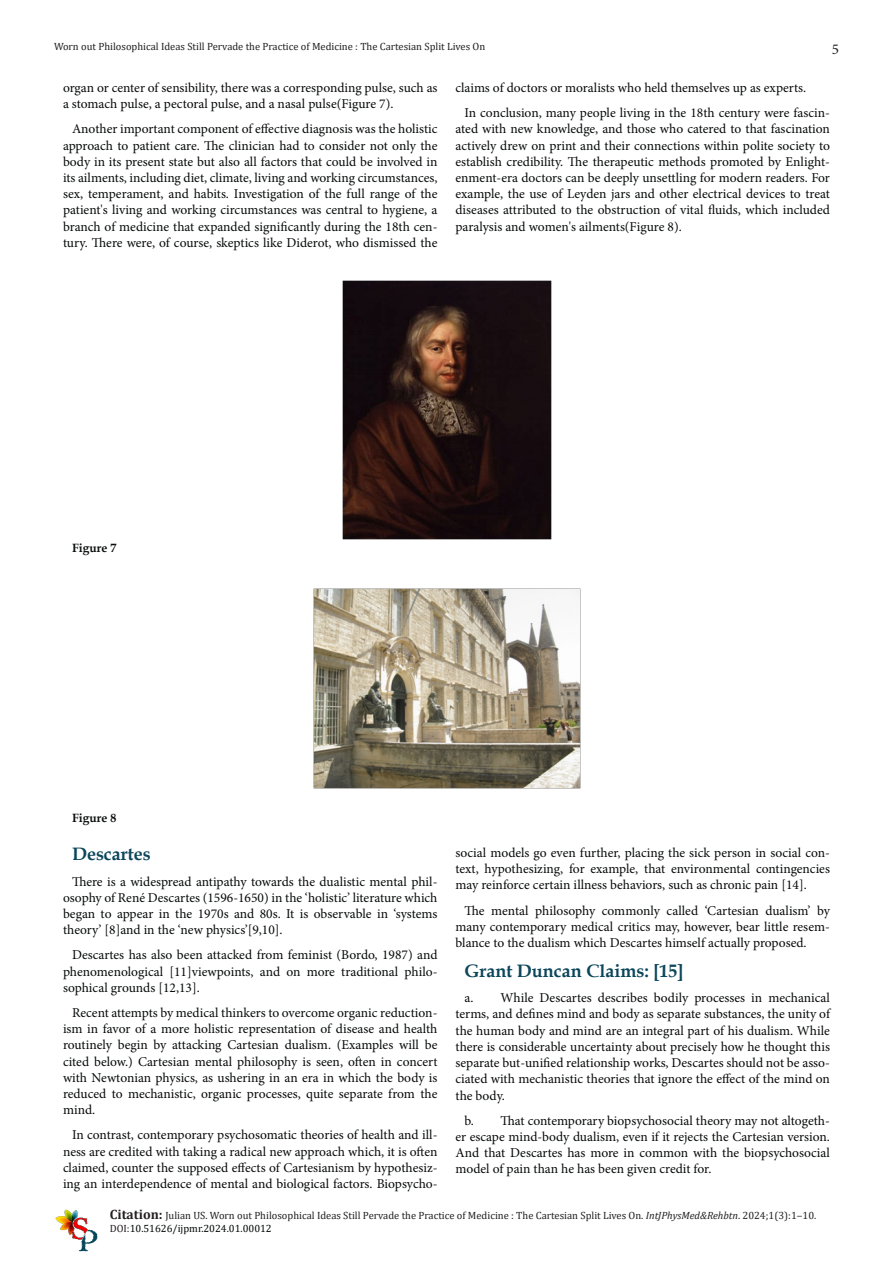
<style>
.page{position:relative;width:893px;height:1263px;background:#fff}
.page>*{position:absolute;margin:0;border:0;box-sizing:border-box;transform-origin:0 0}
.t1{font:700 18px "Book Antiqua";color:#0c465a}
.t2{font:15px "Minion Pro";color:#231f20}
.t3{font:13.5px/16.2px "Minion Pro";color:#070a09;text-align:justify}
.t4{font:700 12px "Book Antiqua";color:#0a0d0d}
.t5{font:10.5px/12.6px "Cambria";color:#231f20}
.s1{font-weight:700;font-size:13.5px}
.s2{font-style:italic}
.s3{color:#050808}
</style>
<div class="page">
<img style="left:55px;top:1209px;width:43px;height:43px">
<img style="left:342px;top:281px;width:209px;height:258px">
<img style="left:313px;top:589px;width:267px;height:199px">
<p class="t5" style="left:54px;top:40px;width:433px">Worn out Philosophical Ideas Still Pervade the Practice of Medicine : The Cartesian Split Lives On</p>
<p class="t3" style="left:63px;top:80px;width:376px">organ or center of sensibility, there was a corresponding pulse, such as a stomach pulse, a pectoral pulse, and a nasal pulse(Figure 7).</p>
<p class="t3" style="left:63px;top:121px;width:376px;text-indent:9px">Another important component of effective diagnosis was the holistic approach to patient care. The clinician had to consider not only the body in its present state but also all factors that could be involved in its ailments, including diet, climate, living and working circumstances, sex, temperament, and habits. Investigation of the full range of the patient's living and working circumstances was central to hygiene, a branch of medicine that expanded significantly during the 18th cen&shy;tury. There were, of course, skeptics like Diderot, who dismissed the</p>
<p class="t2" style="left:832px;top:39px;width:9px">5</p>
<p class="t3" style="left:455px;top:80px;width:352px">claims of doctors or moralists who held themselves up as experts.</p>
<p class="t3" style="left:455px;top:105px;width:376px;text-indent:9px">In conclusion, many people living in the 18th century were fascin&shy;ated with new knowledge, and those who catered to that fascination actively drew on print and their connections within polite society to establish credibility. The therapeutic methods promoted by Enlight&shy;enment-era doctors can be deeply unsettling for modern readers. For example, the use of Leyden jars and other electrical devices to treat diseases attributed to the obstruction of vital fluids, which included paralysis and women's ailments(Figure 8).</p>
<p class="t4" style="left:72px;top:540px;width:46px">Figure 7</p>
<p class="t4" style="left:72px;top:810px;width:46px">Figure 8</p>
<p class="t1" style="left:72px;top:842px;width:80px">Descartes</p>
<p class="t3" style="left:63px;top:873px;width:376px;text-indent:9px">There is a widespread antipathy towards the dualistic mental phil&shy;osophy of René Descartes (1596-1650) in the ‘holistic’ literature which began to appear in the 1970s and 80s. It is observable in ‘systems theory’ [8]and in the ‘new physics’[9,10].</p>
<p class="t3" style="left:63px;top:947px;width:376px;text-indent:9px">Descartes has also been attacked from feminist (Bordo, 1987) and phenomenological [11]viewpoints, and on more traditional philo&shy;sophical grounds [12,13].</p>
<p class="t3" style="left:63px;top:1004px;width:376px;text-indent:9px">Recent attempts by medical thinkers to overcome organic reduction&shy;ism in favor of a more holistic representation of disease and health routinely begin by attacking Cartesian dualism. (Examples will be cited below.) Cartesian mental philosophy is seen, often in concert with Newtonian physics, as ushering in an era in which the body is reduced to mechanistic, organic processes, quite separate from the mind.</p>
<p class="t3" style="left:63px;top:1127px;width:376px;text-indent:9px">In contrast, contemporary psychosomatic theories of health and ill&shy;ness are credited with taking a radical new approach which, it is often claimed, counter the supposed effects of Cartesianism by hypothesiz&shy;ing an interdependence of mental and biological factors. Biopsycho-</p>
<p class="t3" style="left:455px;top:845px;width:376px">social models go even further, placing the sick person in social con&shy;text, hypothesizing, for example, that environmental contingencies may reinforce certain illness behaviors, such as chronic pain [14].</p>
<p class="t3" style="left:455px;top:902px;width:376px;text-indent:9px">The mental philosophy commonly called ‘Cartesian dualism’ by many contemporary medical critics may, however, bear little resem&shy;blance to the dualism which Descartes himself actually proposed.</p>
<p class="t1" style="left:464px;top:959px;width:220px">Grant Duncan Claims: [15]</p>
<p class="t3" style="left:455px;top:990px;width:376px;text-indent:9px">a. While Descartes describes bodily processes in mechanical terms, and defines mind and body as separate substances, the unity of the human body and mind are an integral part of his dualism. While there is considerable uncertainty about precisely how he thought this separate but-unified relationship works, Descartes should not be asso&shy;ciated with mechanistic theories that ignore the effect of the mind on the body.</p>
<p class="t3" style="left:455px;top:1112px;width:376px;text-indent:9px">b. That contemporary biopsychosocial theory may not altogeth&shy;er escape mind-body dualism, even if it rejects the Cartesian version.<br>And that Descartes has more in common with the biopsychosocial model of pain than he has been given credit for.</p>
<p class="t5" style="left:110px;top:1209px;width:708px"><span class="s1">Citation:</span> Julian US. Worn out Philosophical Ideas Still Pervade the Practice of Medicine : The Cartesian Split Lives On. <span class="s2">IntJPhysMed&amp;Rehbtn</span>. 2024;1(3):1‒10.<br>DOI:<span class="s3">10.51626/ijpmr.2024.01.00012</span></p>
</div>
